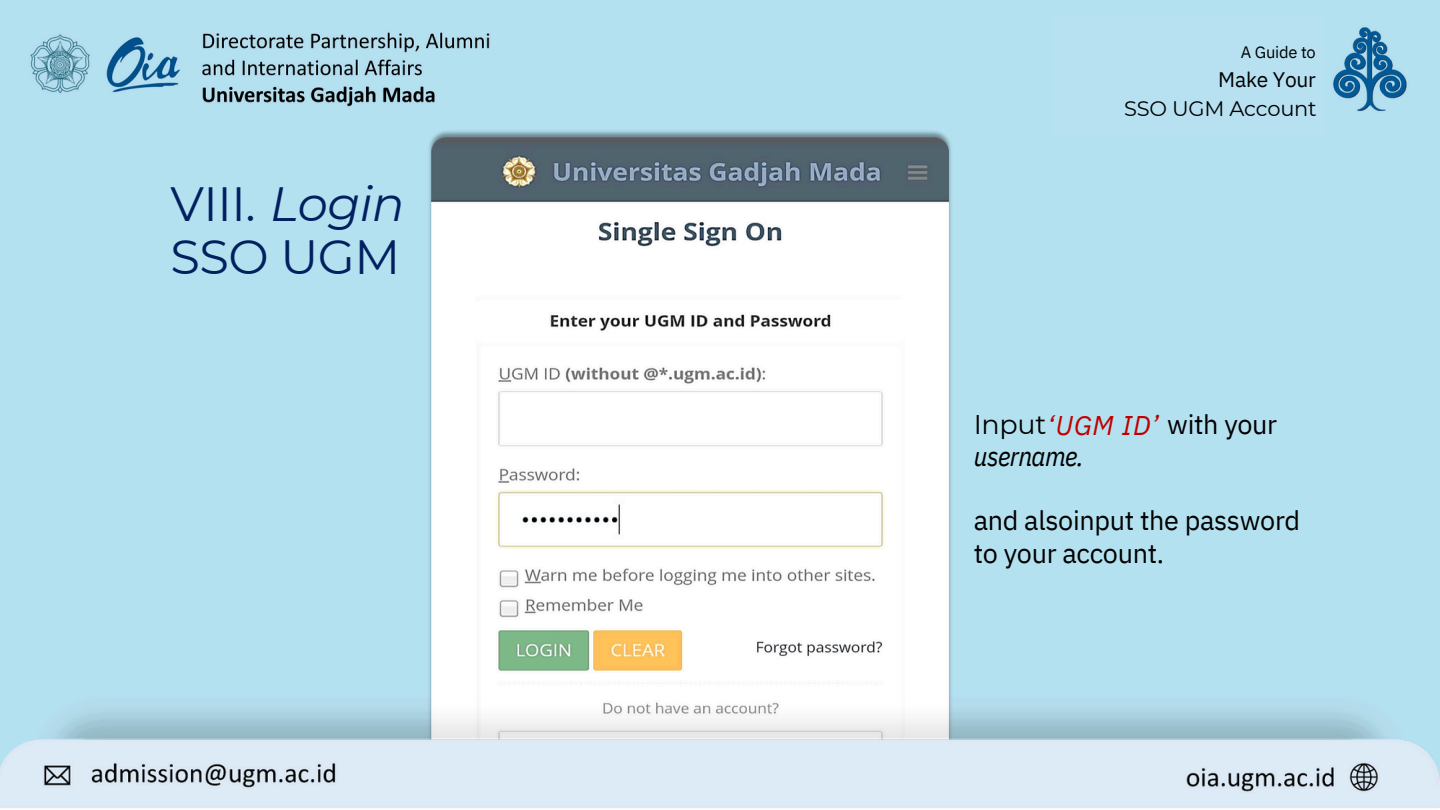
<style>
.page{position:relative;width:1440px;height:810px;background:#fff}
.page>*{position:absolute;margin:0;border:0;box-sizing:border-box;transform-origin:0 0}
.t1{font:48px/52.8px "Montserrat";letter-spacing:-.01em;color:#002060}
.t2{font:27px/32.7px "IBM Plex Sans";letter-spacing:-.01em;color:#000}
.t3{font:italic 27px "IBM Plex Sans Cond";letter-spacing:-.02em;color:#000}
.t4{font:21px "Montserrat";letter-spacing:-.01em;color:#000}
.t5{font:21px "IBM Plex Sans";letter-spacing:-.01em;color:#000}
.t6{font:16.5px "IBM Plex Sans";letter-spacing:-.01em;color:#000}
.s1{font-style:italic}
.s2{font-family:"Montserrat"}
.s3{font-style:italic;color:#c00000}
</style>
<div class="page">
<div style="left:0;top:0;width:1440px;height:808px;background:#b4e1f0"></div>
<img style="left:426px;top:127px;width:528px;height:560px">
<img style="left:432px;top:138px;width:516px;height:549px">
<div style="left:1053px;top:15px;width:270px;height:123px;background:#b7e1f1"></div>
<img style="left:0;top:687px;width:1438px;height:121px">
<img style="left:513px;top:406px;width:180px;height:35px">
<p class="t1" style="left:171px;top:178px;width:236px">VIII. <span class="s1">Login<br></span>SSO UGM</p>
<p class="t6" style="left:1241px;top:42px;width:77px">A Guide to</p>
<p class="t5" style="left:1218px;top:65px;width:99px">Make Your</p>
<p class="t4" style="left:1124px;top:96px;width:194px">SSO UGM Account</p>
<p class="t2" style="left:974px;top:408px;width:305px"><span class="s2">Input</span><span class="s3">‘UGM ID’</span> with your</p>
<h3 class="t3" style="left:974px;top:438px;width:111px">username.</h3>
<h1 class="t2" style="left:974px;top:504px;width:328px">and alsoinput the password to your account.</h1>
</div>
